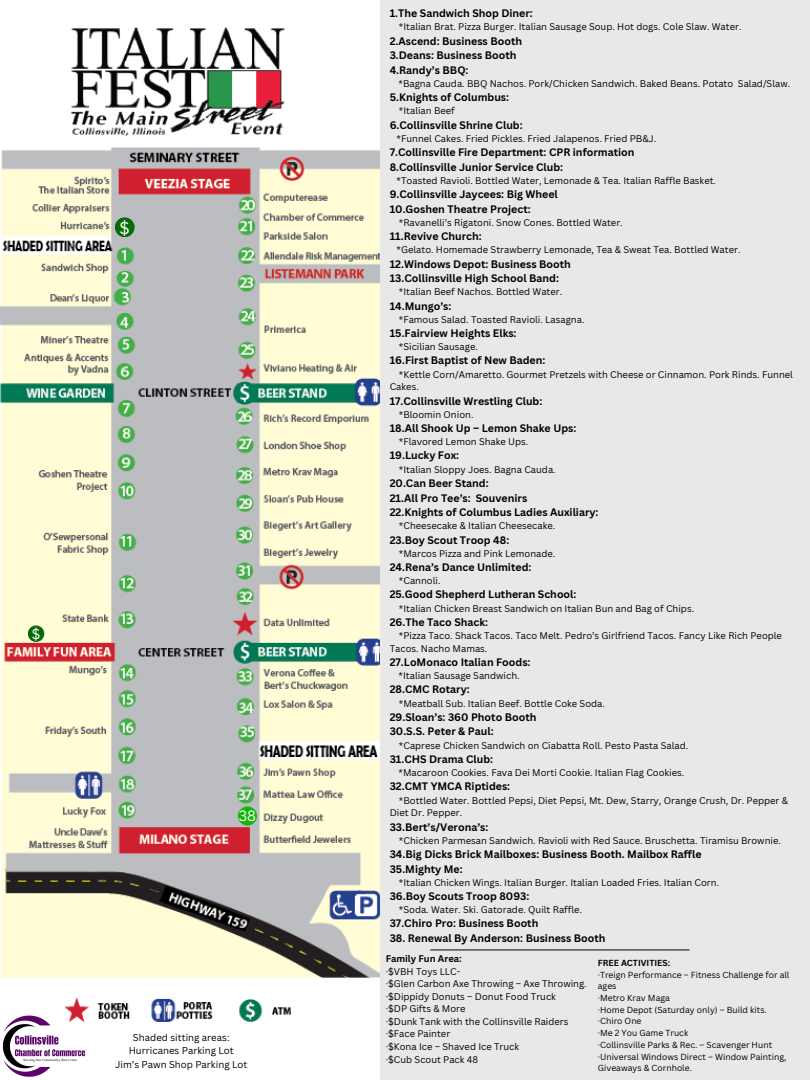
<style>
.page{position:relative;width:810px;height:1080px;background:#fff}
.page>*{position:absolute;margin:0;border:0;box-sizing:border-box;transform-origin:0 0}
.t1{font:16.81px "Canva Sans";color:#fff}
.t2{font:14.62px "Canva Sans";color:#fff}
.t3{font:14px "Canva Sans";color:#fff}
.t4{font:700 10.56px "Canva Sans";color:#000}
.t5{font:9.62px "Canva Sans";color:#000}
.t6{font:9.44px/12.8px "Canva Sans";color:#000}
.t7{font:700 9.44px "Canva Sans";color:#000}
.t8{font:8.56px/11.8px "Canva Sans";color:#000}
.t9{font:700 8.56px "Canva Sans";color:#000}
</style>
<div class="page">
<img style="left:0;top:27px;width:380px;height:995px">
<div style="left:380px;top:0;width:430px;height:1080px;background:#e8e8e9"></div>
<img style="left:0;top:1015px;width:89px;height:62px">
<div style="left:238px;top:806px;width:19px;height:20px;background:#13b809;border-radius:50%"></div>
<hr style="left:430px;top:949px;width:260px;height:1px;background:#000">
<div style="left:115px;top:217px;width:20px;height:20px;background:#096a0c;border-radius:50%"></div>
<div style="left:28px;top:625px;width:16px;height:17px;background:#096a0c;border-radius:50%"></div>
<p class="t1" style="left:120px;top:216px;width:12px">$</p>
<p class="t3" style="left:32px;top:624px;width:10px">$</p>
<p class="t2" style="left:239px;top:805px;width:19px">38</p>
<p class="t5" style="left:133px;top:1031px;width:98px">Shaded sitting areas:</p>
<p class="t5" style="left:129px;top:1044px;width:107px">Hurricanes Parking Lot</p>
<p class="t5" style="left:115px;top:1057px;width:134px">Jim’s Pawn Shop Parking Lot</p>
<p class="t4" style="left:390px;top:6px;width:145px">1.The Sandwich Shop Diner:</p>
<p class="t6" style="left:399px;top:20px;width:344px">*Italian Brat. Pizza Burger. Italian Sausage Soup. Hot dogs. Cole Slaw. Water.</p>
<p class="t4" style="left:390px;top:33px;width:134px">2.Ascend: Business Booth</p>
<p class="t4" style="left:390px;top:48px;width:128px">3.Deans: Business Booth</p>
<p class="t4" style="left:390px;top:62px;width:80px">4.Randy’s BBQ:</p>
<p class="t6" style="left:399px;top:77px;width:393px">*Bagna Cauda. BBQ Nachos. Pork/Chicken Sandwich. Baked Beans. Potato Salad/Slaw.</p>
<p class="t4" style="left:390px;top:90px;width:121px">5.Knights of Columbus:</p>
<p class="t6" style="left:399px;top:104px;width:57px">*Italian Beef</p>
<p class="t4" style="left:390px;top:117px;width:134px">6.Collinsville Shrine Club:</p>
<p class="t6" style="left:397px;top:132px;width:261px">*Funnel Cakes. Fried Pickles. Fried Jalapenos. Fried PB&amp;J.</p>
<p class="t4" style="left:390px;top:145px;width:246px">7.Collinsville Fire Department: CPR information</p>
<p class="t4" style="left:390px;top:159px;width:175px">8.Collinsville Junior Service Club:</p>
<p class="t6" style="left:397px;top:174px;width:321px">*Toasted Ravioli. Bottled Water, Lemonade &amp; Tea. Italian Raffle Basket.</p>
<p class="t4" style="left:390px;top:187px;width:170px">9.Collinsville Jaycees: Big Wheel</p>
<p class="t4" style="left:390px;top:201px;width:142px">10.Goshen Theatre Project:</p>
<p class="t6" style="left:399px;top:216px;width:225px">*Ravanelli’s Rigatoni. Snow Cones. Bottled Water.</p>
<p class="t4" style="left:390px;top:229px;width:94px">11.Revive Church:</p>
<p class="t6" style="left:397px;top:243px;width:345px">*Gelato. Homemade Strawberry Lemonade, Tea &amp; Sweat Tea. Bottled Water.</p>
<p class="t4" style="left:390px;top:256px;width:183px">12.Windows Depot: Business Booth</p>
<p class="t4" style="left:390px;top:271px;width:171px">13.Collinsville High School Band:</p>
<p class="t6" style="left:399px;top:285px;width:165px">*Italian Beef Nachos. Bottled Water.</p>
<p class="t4" style="left:390px;top:298px;width:63px">14.Mungo’s:</p>
<p class="t6" style="left:399px;top:313px;width:187px">*Famous Salad. Toasted Ravioli. Lasagna.</p>
<p class="t4" style="left:390px;top:326px;width:128px">15.Fairview Heights Elks:</p>
<p class="t6" style="left:399px;top:340px;width:80px">*Sicilian Sausage.</p>
<p class="t4" style="left:390px;top:353px;width:157px">16.First Baptist of New Baden:</p>
<p class="t6" style="left:390px;top:368px;width:405px;text-indent:9px">*Kettle Corn/Amaretto. Gourmet Pretzels with Cheese or Cinnamon. Pork Rinds. Funnel<br>Cakes.</p>
<p class="t4" style="left:390px;top:393px;width:154px">17.Collinsville Wrestling Club:</p>
<p class="t6" style="left:399px;top:408px;width:76px">*Bloomin Onion.</p>
<p class="t4" style="left:390px;top:421px;width:188px">18.All Shook Up – Lemon Shake Ups:</p>
<p class="t6" style="left:399px;top:435px;width:131px">*Flavored Lemon Shake Ups.</p>
<p class="t4" style="left:390px;top:448px;width:71px">19.Lucky Fox:</p>
<p class="t6" style="left:399px;top:463px;width:158px">*Italian Sloppy Joes. Bagna Cauda.</p>
<p class="t4" style="left:390px;top:476px;width:100px">20.Can Beer Stand:</p>
<p class="t4" style="left:390px;top:490px;width:139px">21.All Pro Tee’s: Souvenirs</p>
<p class="t4" style="left:390px;top:505px;width:210px">22.Knights of Columbus Ladies Auxiliary:</p>
<p class="t6" style="left:399px;top:519px;width:158px">*Cheesecake &amp; Italian Cheesecake.</p>
<p class="t4" style="left:390px;top:532px;width:121px">23.Boy Scout Troop 48:</p>
<p class="t6" style="left:399px;top:547px;width:158px">*Marcos Pizza and Pink Lemonade.</p>
<p class="t4" style="left:390px;top:560px;width:143px">24.Rena’s Dance Unlimited:</p>
<p class="t6" style="left:399px;top:574px;width:43px">*Cannoli.</p>
<p class="t4" style="left:390px;top:587px;width:188px">25.Good Shepherd Lutheran School:</p>
<p class="t6" style="left:399px;top:602px;width:297px">*Italian Chicken Breast Sandwich on Italian Bun and Bag of Chips.</p>
<p class="t4" style="left:390px;top:615px;width:100px">26.The Taco Shack:</p>
<p class="t6" style="left:390px;top:629px;width:394px;text-indent:9px">*Pizza Taco. Shack Tacos. Taco Melt. Pedro’s Girlfriend Tacos. Fancy Like Rich People<br>Tacos. Nacho Mamas.</p>
<p class="t4" style="left:390px;top:655px;width:142px">27.LoMonaco Italian Foods:</p>
<p class="t6" style="left:399px;top:669px;width:123px">*Italian Sausage Sandwich.</p>
<p class="t4" style="left:390px;top:682px;width:82px">28.CMC Rotary:</p>
<p class="t6" style="left:399px;top:697px;width:208px">*Meatball Sub. Italian Beef. Bottle Coke Soda.</p>
<p class="t4" style="left:390px;top:710px;width:148px">29.Sloan’s: 360 Photo Booth</p>
<p class="t4" style="left:390px;top:724px;width:105px">30.S.S. Peter &amp; Paul:</p>
<p class="t6" style="left:399px;top:739px;width:291px">*Caprese Chicken Sandwich on Ciabatta Roll. Pesto Pasta Salad.</p>
<p class="t4" style="left:390px;top:752px;width:105px">31.CHS Drama Club:</p>
<p class="t6" style="left:399px;top:766px;width:287px">*Macaroon Cookies. Fava Dei Morti Cookie. Italian Flag Cookies.</p>
<p class="t4" style="left:390px;top:779px;width:122px">32.CMT YMCA Riptides:</p>
<p class="t6" style="left:390px;top:794px;width:400px;text-indent:9px">*Bottled Water. Bottled Pepsi, Diet Pepsi, Mt. Dew, Starry, Orange Crush, Dr. Pepper &amp;<br>Diet Dr. Pepper.</p>
<p class="t4" style="left:390px;top:819px;width:100px">33.Bert’s/Verona’s:</p>
<p class="t6" style="left:399px;top:834px;width:383px">*Chicken Parmesan Sandwich. Ravioli with Red Sauce. Bruschetta. Tiramisu Brownie.</p>
<p class="t4" style="left:390px;top:847px;width:313px">34.Big Dicks Brick Mailboxes: Business Booth. Mailbox Raffle</p>
<p class="t4" style="left:390px;top:861px;width:74px">35.Mighty Me:</p>
<p class="t6" style="left:399px;top:876px;width:322px">*Italian Chicken Wings. Italian Burger. Italian Loaded Fries. Italian Corn.</p>
<p class="t4" style="left:390px;top:889px;width:141px">36.Boy Scouts Troop 8093:</p>
<p class="t6" style="left:399px;top:903px;width:185px">*Soda. Water. Ski. Gatorade. Quilt Raffle.</p>
<p class="t4" style="left:390px;top:916px;width:150px">37.Chiro Pro: Business Booth</p>
<p class="t4" style="left:390px;top:931px;width:217px">38. Renewal By Anderson: Business Booth</p>
<p class="t7" style="left:386px;top:952px;width:78px">Family Fun Area:</p>
<p class="t6" style="left:386px;top:965px;width:76px">·$VBH Toys LLC-</p>
<p class="t6" style="left:386px;top:977px;width:203px">·$Glen Carbon Axe Throwing – Axe Throwing.</p>
<p class="t6" style="left:386px;top:990px;width:172px">·$Dippidy Donuts – Donut Food Truck</p>
<p class="t6" style="left:386px;top:1002px;width:81px">·$DP Gifts &amp; More</p>
<p class="t6" style="left:386px;top:1015px;width:184px">·$Dunk Tank with the Collinsville Raiders</p>
<p class="t6" style="left:386px;top:1027px;width:66px">·$Face Painter</p>
<p class="t6" style="left:386px;top:1040px;width:135px">·$Kona Ice – Shaved Ice Truck</p>
<p class="t6" style="left:386px;top:1052px;width:94px">·$Cub Scout Pack 48</p>
<p class="t9" style="left:598px;top:957px;width:74px">FREE ACTIVITIES:</p>
<p class="t8" style="left:598px;top:968px;width:193px">·Treign Performance – Fitness Challenge for all ages</p>
<p class="t8" style="left:598px;top:992px;width:74px">·Metro Krav Maga</p>
<p class="t8" style="left:598px;top:1003px;width:171px">·Home Depot (Saturday only) – Build kits.</p>
<p class="t8" style="left:598px;top:1015px;width:45px">·Chiro One</p>
<p class="t8" style="left:598px;top:1027px;width:92px">·Me 2 You Game Truck</p>
<p class="t8" style="left:598px;top:1039px;width:176px">·Collinsville Parks &amp; Rec. – Scavenger Hunt</p>
<p class="t8" style="left:598px;top:1050px;width:190px">·Universal Windows Direct – Window Painting,<br>Giveaways &amp; Cornhole.</p>
</div>
